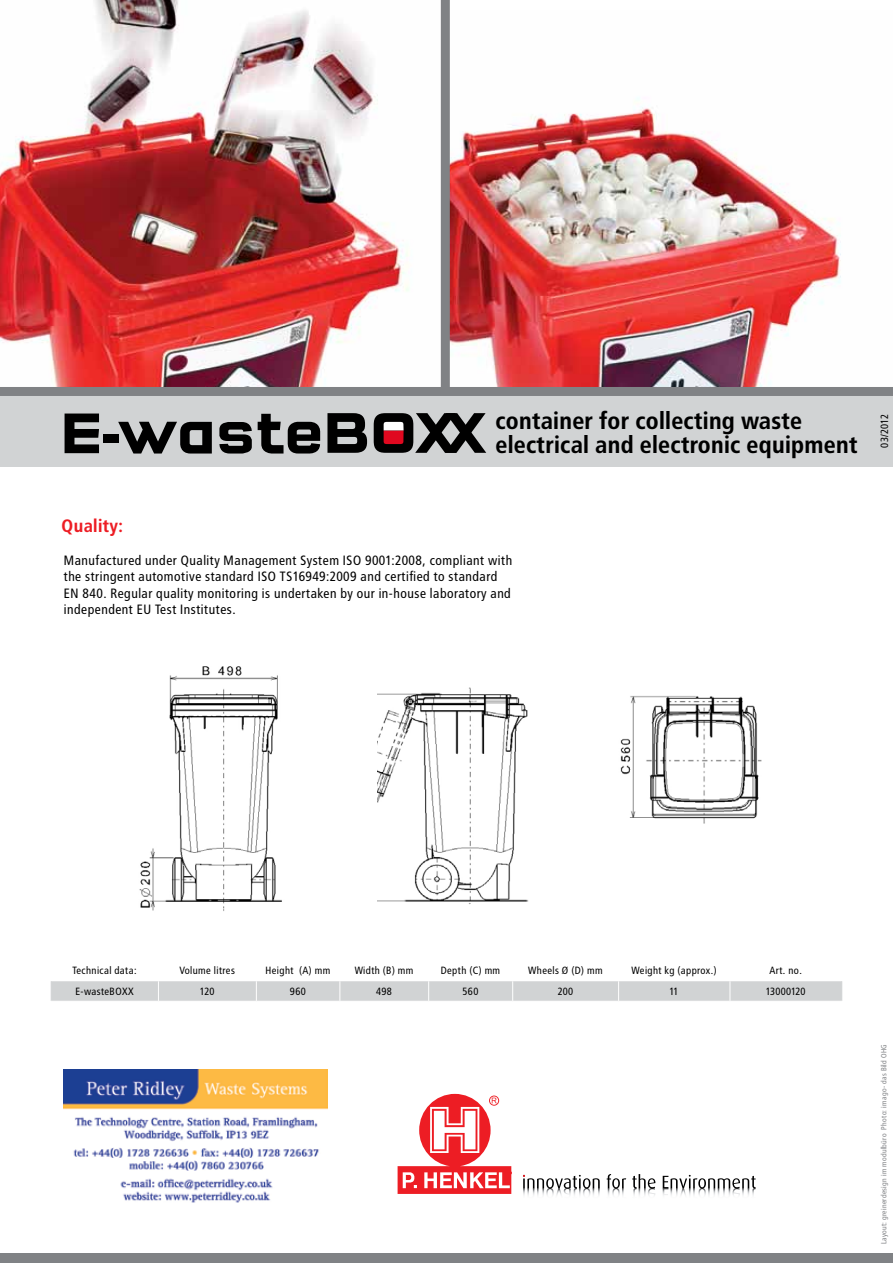
<style>
.page{position:relative;width:893px;height:1263px;background:#fff}
.page>*{position:absolute;margin:0;border:0;box-sizing:border-box;transform-origin:0 0}
.t1{font:700 24px/24px "Transit";letter-spacing:-.01em;color:#000}
.t2{font:700 18px "Transit";color:#ed1d24}
.t3{font:13.5px/16.5px "Transit";color:#000}
.t4{font:10.5px "Transit";color:#000}
.t5{font:10.5px "Transit";letter-spacing:-.04em;color:#000}
.t6{font:7.5px "Transit";color:#808285}
</style>
<div class="page">
<img style="left:0;top:0;width:441px;height:387px">
<img style="left:450px;top:98px;width:391px;height:289px">
<div style="left:441px;top:0;width:9px;height:392px;background:#808285"></div>
<div style="left:0;top:391px;width:893px;height:76px;background:#d1d3d4"></div>
<div style="left:0;top:387px;width:893px;height:9px;background:#808285"></div>
<div style="left:0;top:1254px;width:893px;height:9px;background:#808285"></div>
<img style="left:377px;top:687px;width:152px;height:217px">
<img style="left:620px;top:696px;width:142px;height:128px">
<img style="left:139px;top:666px;width:143px;height:245px">
<svg style="left:51px;top:981px;width:791px;height:20px;background:#d2d4d5"></svg>
<svg style="left:523px;top:1174px;width:233px;height:22px"></svg>
<svg style="left:398px;top:1094px;width:114px;height:100px"></svg>
<svg style="left:327px;top:413px;width:40px;height:40px"></svg>
<svg style="left:374px;top:413px;width:112px;height:40px"></svg>
<svg style="left:219px;top:422px;width:33px;height:31px"></svg>
<svg style="left:118px;top:422px;width:94px;height:31px"></svg>
<svg style="left:258px;top:414px;width:63px;height:40px"></svg>
<svg style="left:65px;top:413px;width:34px;height:40px"></svg>
<div style="left:103px;top:434px;width:15px;height:9px;background:#000"></div>
<img style="left:64px;top:1069px;width:263px;height:134px">
<h1 class="t1" style="left:495px;top:408px;width:364px">container for collecting waste electrical and electronic equipment</h1>
<p class="t4" style="left:878px;top:448px;width:35px;rotate:-90deg">03/2012</p>
<h2 class="t2" style="left:62px;top:515px;width:63px">Quality:</h2>
<p class="t3" style="left:64px;top:552px;width:450px">Manufactured under Quality Management System ISO 9001:2008, compliant with the stringent automotive standard ISO TS16949:2009 and certified to standard EN 840. Regular quality monitoring is undertaken by our in-house laboratory and independent EU Test Institutes.</p>
<p class="t4" style="left:73px;top:964px;width:66px">Technical data:</p>
<p class="t4" style="left:179px;top:964px;width:57px">Volume litres</p>
<p class="t4" style="left:265px;top:964px;width:67px">Height (A) mm</p>
<p class="t4" style="left:355px;top:964px;width:61px">Width (B) mm</p>
<p class="t4" style="left:441px;top:964px;width:61px">Depth (C) mm</p>
<p class="t4" style="left:528px;top:964px;width:76px">Wheels Ø (D) mm</p>
<p class="t4" style="left:631px;top:964px;width:87px">Weight kg (approx.)</p>
<p class="t4" style="left:769px;top:964px;width:34px">Art. no.</p>
<p class="t4" style="left:75px;top:985px;width:60px">E-wasteBOXX</p>
<p class="t4" style="left:200px;top:985px;width:16px">120</p>
<p class="t4" style="left:290px;top:985px;width:18px">960</p>
<p class="t4" style="left:376px;top:985px;width:18px">498</p>
<p class="t4" style="left:462px;top:985px;width:18px">560</p>
<p class="t4" style="left:558px;top:985px;width:17px">200</p>
<p class="t4" style="left:669px;top:985px;width:11px">11</p>
<p class="t5" style="left:766px;top:985px;width:42px">13000120</p>
<p class="t6" style="left:879px;top:1244px;width:202px;rotate:-90deg">Layout: greinerdesign im modulbüro Photo: imago- das Bild OHG</p>
</div>
